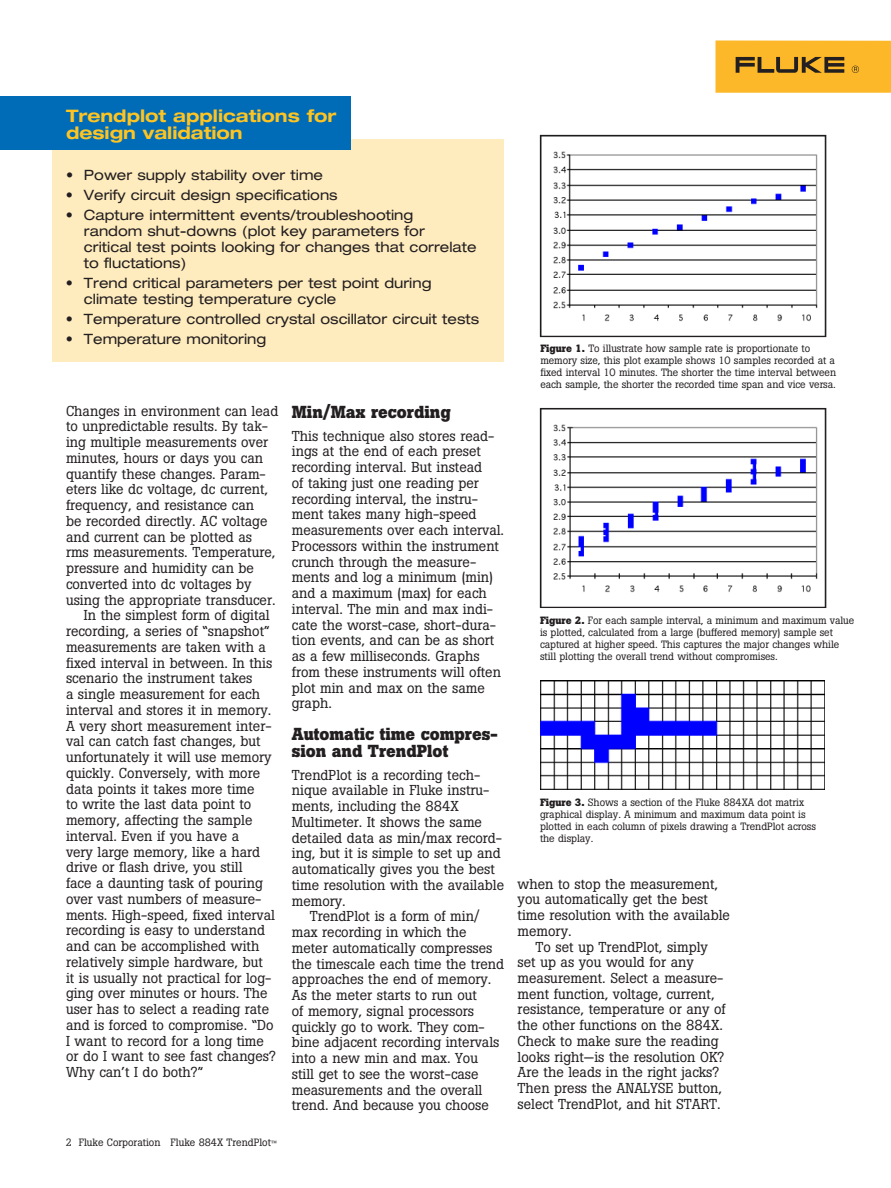
<style>
.page{position:relative;width:891px;height:1188px;background:#fff}
.page>*{position:absolute;margin:0;border:0;box-sizing:border-box;transform-origin:0 0}
.t1{font:700 17.25px/17.2px "Boton";color:#231f20}
.t2{font:700 expanded 17.25px/17.2px "Helvetica Neue";color:#fec422}
.t3{font:14.25px/15.8px "Boton";color:#231f20}
.t4{font:expanded 14.25px/15.8px "Helvetica Neue";color:#231f20}
.t5{font:10.5px/12px "Boton";letter-spacing:-.005em;color:#231f20}
.s1{font-size:7.5px}
.s2{font-weight:700}
</style>
<div class="page">
<div style="left:716px;top:40px;width:175px;height:53px;background:#fcb828"></div>
<svg style="left:736px;top:57px;width:108px;height:16px"></svg>
<svg style="left:852px;top:66px;width:7px;height:7px"></svg>
<img style="left:553px;top:151px;width:265px;height:171px">
<div style="left:540px;top:135px;width:286px;height:202px;border:1px solid #231f20"></div>
<img style="left:553px;top:424px;width:265px;height:169px">
<div style="left:540px;top:408px;width:286px;height:200px;border:1px solid #231f20"></div>
<img style="left:540px;top:680px;width:285px;height:110px">
<div style="left:52px;top:140px;width:452px;height:222px;background:#feebbe"></div>
<div style="left:0;top:96px;width:351px;height:54px;background:#006bb6"></div>
<p class="t2" style="left:66px;top:106px;width:272px">Trendplot applications for design validation</p>
<p class="t4" style="left:66px;top:167px;width:259px">• Power supply stability over time</p>
<p class="t4" style="left:66px;top:187px;width:273px">• Verify circuit design specifications</p>
<p class="t4" style="left:84px;top:207px;width:394px;text-indent:-18px">• Capture intermittent events/troubleshooting<br>random shut-downs (plot key parameters for<br>critical test points looking for changes that correlate to fluctations)</p>
<p class="t4" style="left:84px;top:275px;width:349px;text-indent:-18px">• Trend critical parameters per test point during climate testing temperature cycle</p>
<p class="t4" style="left:66px;top:311px;width:415px">• Temperature controlled crystal oscillator circuit tests</p>
<p class="t4" style="left:66px;top:331px;width:202px">• Temperature monitoring</p>
<p class="t3" style="left:66px;top:403px;width:214px">Changes in environment can lead</p>
<p class="t3" style="left:66px;top:419px;width:204px">to unpredictable results. By tak-</p>
<p class="t3" style="left:66px;top:434px;width:204px">ing multiple measurements over</p>
<p class="t3" style="left:66px;top:450px;width:199px">minutes, hours or days you can</p>
<p class="t3" style="left:66px;top:466px;width:201px">quantify these changes. Param-</p>
<p class="t3" style="left:66px;top:482px;width:204px">eters like dc voltage, dc current,</p>
<p class="t3" style="left:66px;top:497px;width:190px">frequency, and resistance can</p>
<p class="t3" style="left:66px;top:513px;width:203px">be recorded directly. AC voltage</p>
<p class="t3" style="left:66px;top:529px;width:188px">and current can be plotted as</p>
<p class="t3" style="left:66px;top:545px;width:211px">rms measurements. Temperature,</p>
<p class="t3" style="left:66px;top:560px;width:190px">pressure and humidity can be</p>
<p class="t3" style="left:66px;top:576px;width:187px">converted into dc voltages by</p>
<p class="t3" style="left:66px;top:592px;width:211px">using the appropriate transducer.</p>
<p class="t3" style="left:84px;top:608px;width:187px">In the simplest form of digital</p>
<p class="t3" style="left:66px;top:623px;width:205px">recording, a series of “snapshot”</p>
<p class="t3" style="left:66px;top:639px;width:201px">measurements are taken with a</p>
<p class="t3" style="left:66px;top:655px;width:208px">fixed interval in between. In this</p>
<p class="t3" style="left:66px;top:671px;width:188px">scenario the instrument takes</p>
<p class="t3" style="left:66px;top:686px;width:196px">a single measurement for each</p>
<p class="t3" style="left:66px;top:702px;width:207px">interval and stores it in memory.</p>
<p class="t3" style="left:66px;top:718px;width:207px">A very short measurement inter-</p>
<p class="t3" style="left:66px;top:734px;width:196px">val can catch fast changes, but</p>
<p class="t3" style="left:66px;top:749px;width:207px">unfortunately it will use memory</p>
<p class="t3" style="left:66px;top:765px;width:196px">quickly. Conversely, with more</p>
<p class="t3" style="left:66px;top:781px;width:190px">data points it takes more time</p>
<p class="t3" style="left:66px;top:796px;width:187px">to write the last data point to</p>
<p class="t3" style="left:66px;top:812px;width:188px">memory, affecting the sample</p>
<p class="t3" style="left:66px;top:828px;width:175px">interval. Even if you have a</p>
<p class="t3" style="left:66px;top:844px;width:196px">very large memory, like a hard</p>
<p class="t3" style="left:66px;top:859px;width:178px">drive or flash drive, you still</p>
<p class="t3" style="left:66px;top:875px;width:198px">face a daunting task of pouring</p>
<p class="t3" style="left:66px;top:891px;width:197px">over vast numbers of measure-</p>
<p class="t3" style="left:66px;top:907px;width:211px">ments. High-speed, fixed interval</p>
<p class="t3" style="left:66px;top:922px;width:201px">recording is easy to understand</p>
<p class="t3" style="left:66px;top:938px;width:195px">and can be accomplished with</p>
<p class="t3" style="left:66px;top:954px;width:198px">relatively simple hardware, but</p>
<p class="t3" style="left:66px;top:970px;width:207px">it is usually not practical for log-</p>
<p class="t3" style="left:66px;top:985px;width:203px">ging over minutes or hours. The</p>
<p class="t3" style="left:66px;top:1001px;width:205px">user has to select a reading rate</p>
<p class="t3" style="left:66px;top:1017px;width:209px">and is forced to compromise. “Do</p>
<p class="t3" style="left:66px;top:1033px;width:199px">I want to record for a long time</p>
<p class="t3" style="left:66px;top:1048px;width:211px">or do I want to see fast changes?</p>
<p class="t3" style="left:66px;top:1064px;width:139px">Why can’t I do both?”</p>
<p class="t5" style="left:66px;top:1137px;width:212px">2 Fluke Corporation Fluke 884X TrendPlot<span class="s1">™</span></p>
<p class="t1" style="left:292px;top:403px;width:160px">Min/Max recording</p>
<p class="t3" style="left:292px;top:428px;width:214px">This technique also stores read&shy;ings at the end of each preset recording interval. But instead<br>of taking just one reading per recording interval, the instru&shy;ment takes many high-speed measurements over each interval.<br>Processors within the instrument crunch through the measure&shy;ments and log a minimum (min) and a maximum (max) for each interval. The min and max indi&shy;cate the worst-case, short-dura&shy;tion events, and can be as short as a few milliseconds. Graphs from these instruments will often plot min and max on the same graph.</p>
<p class="t1" style="left:292px;top:725px;width:207px">Automatic time compres&shy;sion and TrendPlot</p>
<p class="t3" style="left:292px;top:767px;width:190px">TrendPlot is a recording tech-</p>
<p class="t3" style="left:292px;top:782px;width:199px">nique available in Fluke instru-</p>
<p class="t3" style="left:292px;top:798px;width:168px">ments, including the 884X</p>
<p class="t3" style="left:292px;top:814px;width:192px">Multimeter. It shows the same</p>
<p class="t3" style="left:292px;top:830px;width:212px">detailed data as min/max record-</p>
<p class="t3" style="left:292px;top:845px;width:211px">ing, but it is simple to set up and</p>
<p class="t3" style="left:292px;top:861px;width:204px">automatically gives you the best</p>
<p class="t3" style="left:292px;top:877px;width:214px">time resolution with the available</p>
<p class="t3" style="left:292px;top:893px;width:56px">memory.</p>
<p class="t3" style="left:310px;top:908px;width:171px">TrendPlot is a form of min/</p>
<p class="t3" style="left:292px;top:924px;width:176px">max recording in which the</p>
<p class="t3" style="left:292px;top:940px;width:202px">meter automatically compresses</p>
<p class="t3" style="left:292px;top:956px;width:214px">the timescale each time the trend</p>
<p class="t3" style="left:292px;top:971px;width:201px">approaches the end of memory.</p>
<p class="t3" style="left:292px;top:987px;width:187px">As the meter starts to run out</p>
<p class="t3" style="left:292px;top:1003px;width:184px">of memory, signal processors</p>
<p class="t3" style="left:292px;top:1019px;width:194px">quickly go to work. They com-</p>
<p class="t3" style="left:292px;top:1034px;width:209px">bine adjacent recording intervals</p>
<p class="t3" style="left:292px;top:1050px;width:188px">into a new min and max. You</p>
<p class="t3" style="left:292px;top:1066px;width:188px">still get to see the worst-case</p>
<p class="t3" style="left:292px;top:1082px;width:192px">measurements and the overall</p>
<p class="t3" style="left:292px;top:1097px;width:198px">trend. And because you choose</p>
<p class="t5" style="left:540px;top:342px;width:297px"><span class="s2">Figure 1.</span> To illustrate how sample rate is proportionate to memory size, this plot example shows 10 samples recorded at a fixed interval 10 minutes. The shorter the time interval between each sample, the shorter the recorded time span and vice versa.</p>
<p class="t5" style="left:540px;top:614px;width:316px"><span class="s2">Figure 2.</span> For each sample interval, a minimum and maximum value is plotted, calculated from a large (buffered memory) sample set captured at higher speed. This captures the major changes while still plotting the overall trend without compromises.</p>
<p class="t5" style="left:540px;top:796px;width:277px"><span class="s2">Figure 3.</span> Shows a section of the Fluke 884XA dot matrix graphical display. A minimum and maximum data point is plotted in each column of pixels drawing a TrendPlot across the display.</p>
<p class="t3" style="left:518px;top:876px;width:202px">when to stop the measurement,</p>
<p class="t3" style="left:518px;top:891px;width:192px">you automatically get the best</p>
<p class="t3" style="left:518px;top:907px;width:214px">time resolution with the available</p>
<p class="t3" style="left:518px;top:923px;width:56px">memory.</p>
<p class="t3" style="left:536px;top:939px;width:174px">To set up TrendPlot, simply</p>
<p class="t3" style="left:518px;top:954px;width:178px">set up as you would for any</p>
<p class="t3" style="left:518px;top:970px;width:207px">measurement. Select a measure-</p>
<p class="t3" style="left:518px;top:986px;width:198px">ment function, voltage, current,</p>
<p class="t3" style="left:518px;top:1002px;width:210px">resistance, temperature or any of</p>
<p class="t3" style="left:518px;top:1017px;width:207px">the other functions on the 884X.</p>
<p class="t3" style="left:518px;top:1033px;width:202px">Check to make sure the reading</p>
<p class="t3" style="left:518px;top:1049px;width:208px">looks right—is the resolution OK?</p>
<p class="t3" style="left:518px;top:1065px;width:203px">Are the leads in the right jacks?</p>
<p class="t3" style="left:518px;top:1080px;width:206px">Then press the ANALYSE button,</p>
<p class="t3" style="left:518px;top:1096px;width:205px">select TrendPlot, and hit START.</p>
</div>
